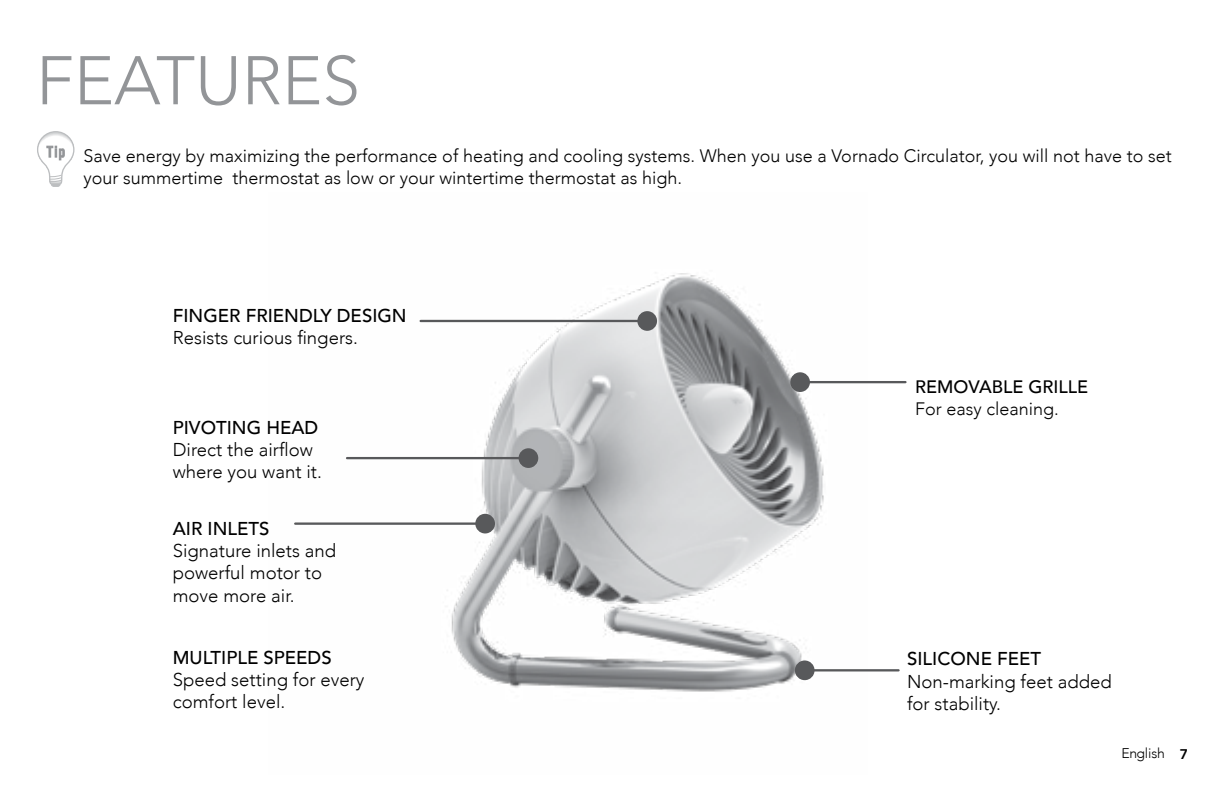
<style>
.page{position:relative;width:1224px;height:792px;background:#fff}
.page>*{position:absolute;margin:0;border:0;box-sizing:border-box;transform-origin:0 0}
.t1{font:300 68px "Avenir";color:#939598}
.t2{font:300 18.6px/22.2px "Avenir";color:#000}
.t3{font:500 18.6px "Avenir";color:#000}
.t4{font:300 18px/21.6px "Avenir";color:#000}
.t5{font:500 18px "Avenir";color:#000}
.t6{font:300 14px "Avenir";letter-spacing:-.02em;color:#000}
.s1{font-weight:800}
</style>
<div class="page">
<svg style="left:37px;top:131px;width:37px;height:56px"></svg>
<img style="left:294px;top:273px;width:574px;height:419px">
<div style="left:519px;top:448px;width:19px;height:20px;background:#58595b;border-radius:50%"></div>
<hr style="left:347px;top:457px;width:172px;height:2px;background:#58595b">
<div style="left:475px;top:514px;width:20px;height:19px;background:#58595b;border-radius:50%"></div>
<hr style="left:295px;top:522px;width:181px;height:3px;background:#58595b">
<div style="left:795px;top:660px;width:20px;height:20px;background:#58595b;border-radius:50%"></div>
<hr style="left:814px;top:669px;width:85px;height:2px;background:#58595b">
<div style="left:637px;top:311px;width:20px;height:20px;background:#58595b;border-radius:50%"></div>
<hr style="left:421px;top:320px;width:217px;height:2px;background:#58595b">
<div style="left:790px;top:372px;width:20px;height:20px;background:#58595b;border-radius:50%"></div>
<hr style="left:809px;top:381px;width:96px;height:2px;background:#58595b">
<p class="t1" style="left:36px;top:41px;width:326px">FEATURES</p>
<p class="t4" style="left:84px;top:145px;width:1090px">Save energy by maximizing the performance of heating and cooling systems. When you use a Vornado Circulator, you will not have to set your summertime thermostat as low or your wintertime thermostat as high.</p>
<p class="t3" style="left:173px;top:299px;width:235px">FINGER FRIENDLY DESIGN</p>
<p class="t2" style="left:173px;top:327px;width:187px">Resists curious fingers.</p>
<p class="t3" style="left:173px;top:411px;width:147px">PIVOTING HEAD</p>
<p class="t2" style="left:173px;top:438px;width:151px">Direct the airflow where you want it.</p>
<p class="t3" style="left:173px;top:512px;width:98px">AIR INLETS</p>
<p class="t2" style="left:173px;top:540px;width:165px">Signature inlets and powerful motor to move more air.</p>
<p class="t3" style="left:173px;top:641px;width:160px">MULTIPLE SPEEDS</p>
<p class="t2" style="left:173px;top:669px;width:193px">Speed setting for every comfort level.</p>
<p class="t5" style="left:915px;top:371px;width:174px">REMOVABLE GRILLE</p>
<p class="t4" style="left:915px;top:398px;width:145px">For easy cleaning.</p>
<p class="t3" style="left:907px;top:643px;width:136px">SILICONE FEET</p>
<p class="t2" style="left:907px;top:670px;width:206px">Non-marking feet added for stability.</p>
<p class="t6" style="left:1122px;top:745px;width:68px">English <span class="s1">7</span></p>
</div>
